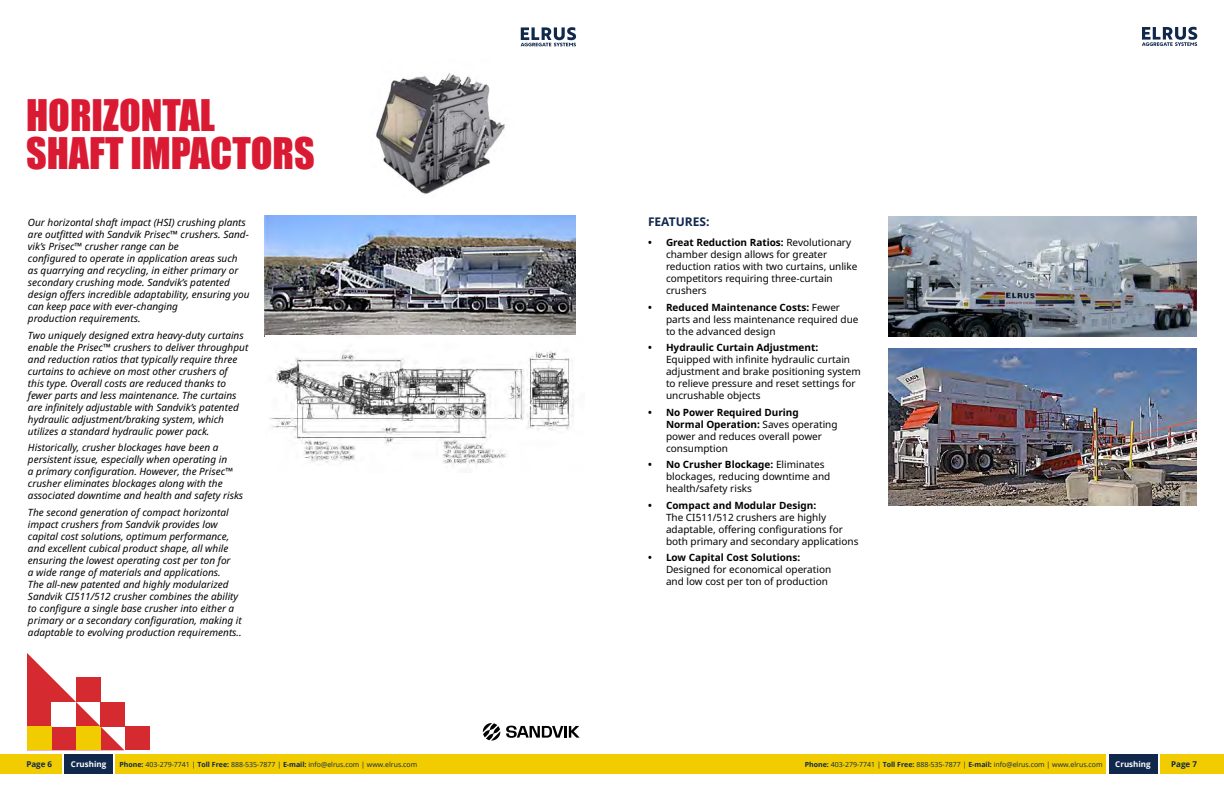
<style>
.page{position:relative;width:1224px;height:792px;background:#fff}
.page>*{position:absolute;margin:0;border:0;box-sizing:border-box;transform-origin:0 0}
.t1{font:40px/38px "Impact";color:#da1a32}
.t2{font:700 12px "Noto Sans";color:#10284c}
.t3{font:italic 10px/12px "Noto Sans";color:#000}
.t4{font:10px/12px "Noto Sans";color:#000}
.t5{font:700 10px "Noto Sans";color:#000}
.t6{font:700 8px "Open Sans";color:#fff}
.t7{font:700 8px "Open Sans";color:#10284c}
.t8{font:7px "Open Sans";color:#10284c}
.s1{font-weight:700}
</style>
<div class="page">
<div style="left:1160px;top:754px;width:64px;height:20px;background:#f0cc00"></div>
<div style="left:1109px;top:754px;width:48px;height:20px;background:#10284c"></div>
<svg style="left:1142px;top:27px;width:55px;height:19px"></svg>
<div style="left:116px;top:754px;width:496px;height:20px;background:#f0cc00"></div>
<div style="left:0;top:754px;width:61px;height:20px;background:#f0cc00"></div>
<div style="left:64px;top:754px;width:49px;height:20px;background:#10284c"></div>
<svg style="left:27px;top:653px;width:97px;height:97px"></svg>
<div style="left:76px;top:678px;width:25px;height:24px;background:#d52a2f"></div>
<div style="left:52px;top:702px;width:24px;height:24px;background:#fff"></div>
<div style="left:27px;top:726px;width:25px;height:24px;background:#f0cc00"></div>
<div style="left:76px;top:726px;width:25px;height:24px;background:#f0cc00"></div>
<div style="left:101px;top:702px;width:24px;height:24px;background:#d52a2f"></div>
<div style="left:125px;top:726px;width:24px;height:24px;background:#d52a2f"></div>
<svg style="left:521px;top:27px;width:55px;height:19px"></svg>
<div style="left:612px;top:754px;width:494px;height:20px;background:#f0cc00"></div>
<img style="left:376px;top:73px;width:129px;height:121px">
<img style="left:265px;top:216px;width:310px;height:119px">
<img style="left:888px;top:216px;width:309px;height:121px">
<img style="left:270px;top:350px;width:304px;height:116px">
<svg style="left:483px;top:723px;width:17px;height:18px"></svg>
<svg style="left:506px;top:726px;width:74px;height:12px"></svg>
<img style="left:888px;top:348px;width:309px;height:157px">
<h1 class="t1" style="left:26px;top:95px;width:290px">HORIZONTAL<br>SHAFT IMPACTORS</h1>
<p class="t3" style="left:28px;top:217px;width:223px">Our horizontal shaft impact (HSI) crushing plants are outfitted with Sandvik Prisec™ crushers. Sand&shy;vik’s Prisec™ crusher range can be<br>configured to operate in application areas such as quarrying and recycling, in either primary or secondary crushing mode. Sandvik’s patented design offers incredible adaptability, ensuring you can keep pace with ever-changing<br>production requirements.</p>
<p class="t3" style="left:28px;top:329px;width:222px">Two uniquely designed extra heavy-duty curtains enable the Prisec™ crushers to deliver throughput and reduction ratios that typically require three curtains to achieve on most other crushers of<br>this type. Overall costs are reduced thanks to fewer parts and less maintenance. The curtains are infinitely adjustable with Sandvik’s patented hydraulic adjustment/braking system, which utilizes a standard hydraulic power pack.</p>
<p class="t3" style="left:28px;top:442px;width:217px">Historically, crusher blockages have been a persistent issue, especially when operating in<br>a primary configuration. However, the Prisec™ crusher eliminates blockages along with the associated downtime and health and safety risks</p>
<p class="t3" style="left:28px;top:506px;width:215px">The second generation of compact horizontal impact crushers from Sandvik provides low capital cost solutions, optimum performance, and excellent cubical product shape, all while ensuring the lowest operating cost per ton for<br>a wide range of materials and applications.<br>The all-new patented and highly modularized Sandvik CI511/512 crusher combines the ability to configure a single base crusher into either a primary or a secondary configuration, making it adaptable to evolving production requirements..</p>
<p class="t2" style="left:648px;top:213px;width:63px">FEATURES:</p>
<p class="t4" style="left:666px;top:237px;width:193px;text-indent:-18px"><span class="s1">• Great Reduction Ratios:</span> Revolutionary chamber design allows for greater reduction ratios with two curtains, unlike competitors requiring three-curtain crushers</p>
<p class="t4" style="left:666px;top:301px;width:194px;text-indent:-18px"><span class="s1">• Reduced Maintenance Costs:</span> Fewer parts and less maintenance required due to the advanced design</p>
<p class="t5" style="left:648px;top:341px;width:172px">• Hydraulic Curtain Adjustment:</p>
<p class="t4" style="left:666px;top:354px;width:196px">Equipped with infinite hydraulic curtain adjustment and brake positioning system to relieve pressure and reset settings for uncrushable objects</p>
<p class="t4" style="left:666px;top:406px;width:173px;text-indent:-18px"><span class="s1">• No Power Required During<br>Normal Operation:</span> Saves operating power and reduces overall power consumption</p>
<p class="t4" style="left:666px;top:459px;width:166px;text-indent:-18px"><span class="s1">• No Crusher Blockage:</span> Eliminates blockages, reducing downtime and health/safety risks</p>
<p class="t5" style="left:648px;top:498px;width:170px">• Compact and Modular Design:</p>
<p class="t4" style="left:666px;top:511px;width:194px">The CI511/512 crushers are highly adaptable, offering configurations for both primary and secondary applications</p>
<p class="t5" style="left:648px;top:551px;width:154px">• Low Capital Cost Solutions:</p>
<p class="t4" style="left:666px;top:564px;width:167px">Designed for economical operation and low cost per ton of production</p>
<p class="t7" style="left:26px;top:759px;width:27px">Page 6</p>
<p class="t6" style="left:71px;top:759px;width:37px">Crushing</p>
<p class="t8" style="left:120px;top:760px;width:299px"><span class="s1">Phone:</span> 403-279-7741 | <span class="s1">Toll Free:</span> 888-535-7877 | <span class="s1">E-mail:</span> info@elrus.com | www.elrus.com</p>
<p class="t8" style="left:805px;top:760px;width:299px"><span class="s1">Phone:</span> 403-279-7741 | <span class="s1">Toll Free:</span> 888-535-7877 | <span class="s1">E-mail:</span> info@elrus.com | www.elrus.com</p>
<p class="t6" style="left:1115px;top:759px;width:37px">Crushing</p>
<p class="t7" style="left:1171px;top:759px;width:27px">Page 7</p>
</div>
